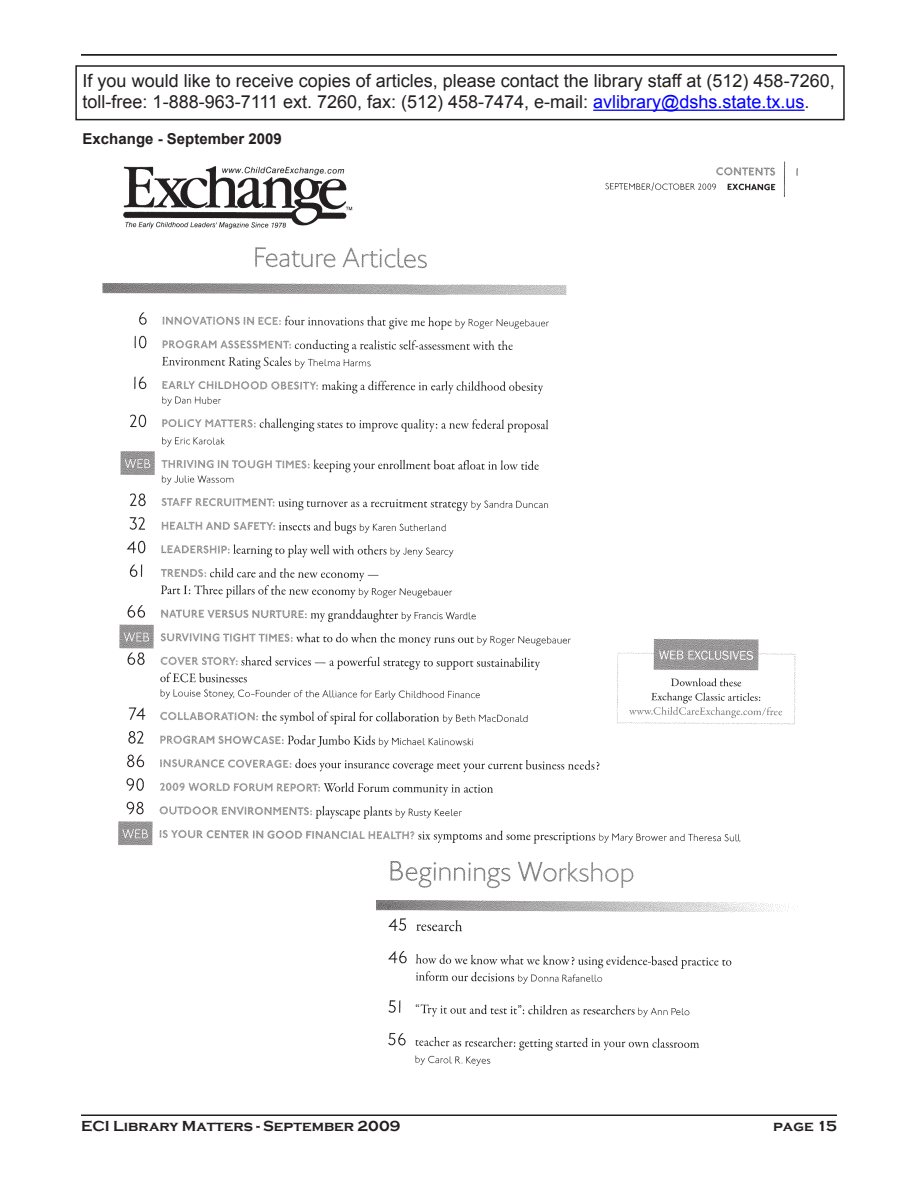
<style>
.page{position:relative;width:918px;height:1188px;background:#fff}
.page>*{position:absolute;margin:0;border:0;box-sizing:border-box;transform-origin:0 0}
.Body_Text{font:18px/21.6px "Arial";color:#231f20}
.t1{font:700 15px "Copperplate Gothic";color:#231f20}
.Body_Text-2{font:700 15px "Arial";color:#231f20}
.s1{color:#00f}
</style>
<div class="page">
<hr style="left:81px;top:54px;width:756px;height:2px;background:#231f20">
<hr style="left:81px;top:1114px;width:756px;height:2px;background:#231f20">
<hr style="left:593px;top:110px;width:212px;height:1px;background:#00f">
<div style="left:75px;top:65px;width:770px;height:55px;border:2px solid #231f20"></div>
<img style="left:102px;top:161px;width:696px;height:905px">
<p class="Body_Text" style="left:83px;top:70px;width:754px">If you would like to receive copies of articles, please contact the library staff at (512) 458-7260, toll-free: 1-888-963-7111 ext. 7260, fax: (512) 458-7474, e-mail: <span class="s1">avlibrary@dshs.state.tx.us</span>.</p>
<p class="Body_Text-2" style="left:83px;top:129px;width:201px">Exchange - September 2009</p>
<p class="t1" style="left:81px;top:1118px;width:321px">ECI Library Matters - September 2009</p>
<p class="t1" style="left:773px;top:1118px;width:53px">page 15</p>
</div>
